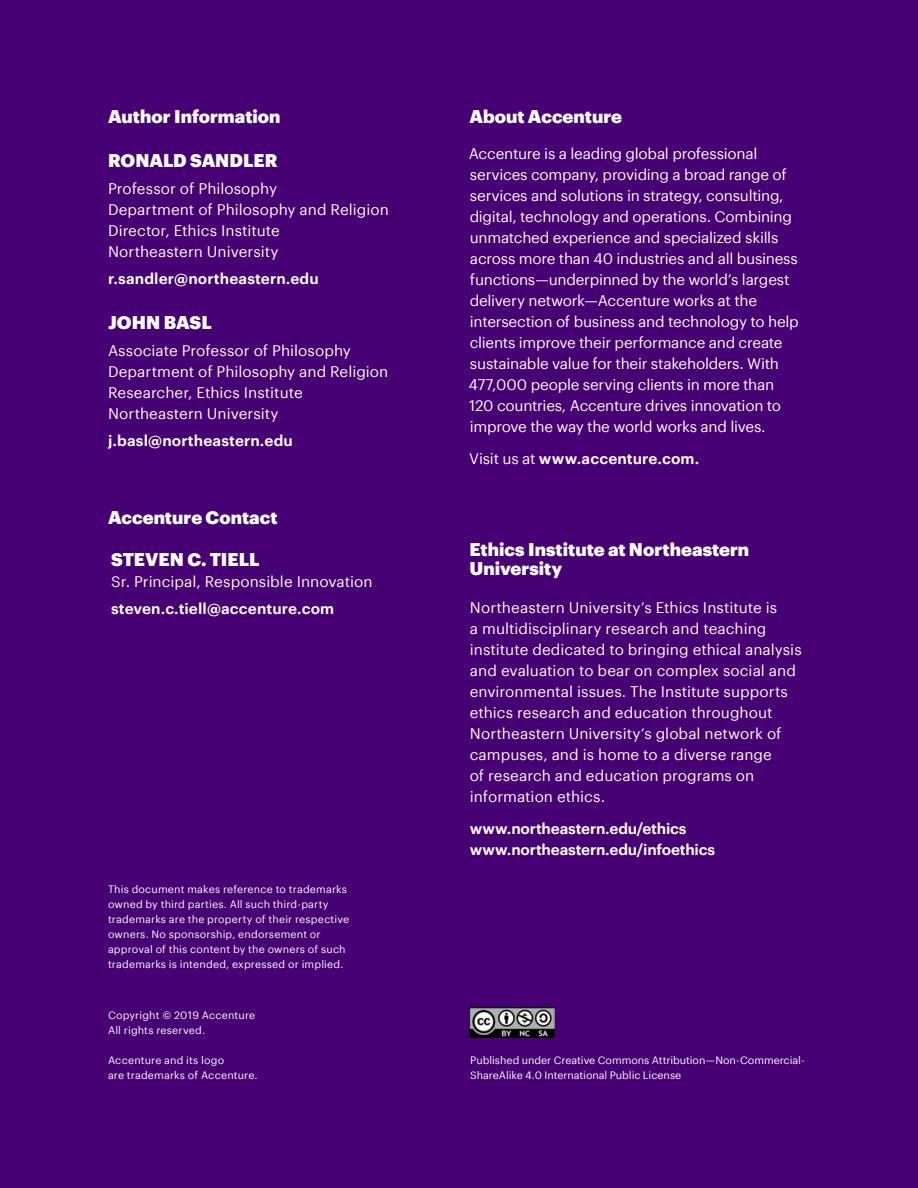
<style>
.page{position:relative;width:918px;height:1188px;background:#460073}
.page>*{position:absolute;margin:0;border:0;box-sizing:border-box;transform-origin:0 0}
.t1{font:900 18px/19.5px "Graphik";color:#fff}
.t2{font:15px/21px "Graphik";letter-spacing:-.01em;color:#fff}
.t3{font:600 15px/21px "Graphik";letter-spacing:.005em;color:#fff}
.t4{font:10.5px/15px "Graphik";letter-spacing:.01em;color:#fff}
.s1{font-weight:400}
</style>
<div class="page">
<img style="left:470px;top:1008px;width:85px;height:30px">
<p class="t1" style="left:108px;top:105px;width:174px">Author Information</p>
<p class="t1" style="left:108px;top:149px;width:171px">RONALD SANDLER</p>
<p class="t2" style="left:108px;top:177px;width:282px">Professor of Philosophy<br>Department of Philosophy and Religion<br>Director, Ethics Institute</p>
<p class="t2" style="left:108px;top:240px;width:172px">Northeastern University</p>
<p class="t3" style="left:108px;top:267px;width:212px">r.sandler@northeastern.edu</p>
<p class="t1" style="left:108px;top:311px;width:105px">JOHN BASL</p>
<p class="t2" style="left:108px;top:339px;width:244px">Associate Professor of Philosophy</p>
<p class="t2" style="left:108px;top:360px;width:282px">Department of Philosophy and Religion</p>
<p class="t2" style="left:108px;top:381px;width:196px">Researcher, Ethics Institute</p>
<p class="t2" style="left:108px;top:402px;width:172px">Northeastern University</p>
<p class="t3" style="left:108px;top:429px;width:186px">j.basl@northeastern.edu</p>
<p class="t1" style="left:108px;top:506px;width:171px">Accenture Contact</p>
<p class="t1" style="left:111px;top:548px;width:150px">STEVEN C. TIELL</p>
<p class="t2" style="left:111px;top:569px;width:263px">Sr. Principal, Responsible Innovation</p>
<p class="t3" style="left:111px;top:596px;width:225px">steven.c.tiell@accenture.com</p>
<p class="t4" style="left:108px;top:881px;width:243px">This document makes reference to trademarks owned by third parties. All such third-party trademarks are the property of their respective owners. No sponsorship, endorsement or approval of this content by the owners of such trademarks is intended, expressed or implied.</p>
<p class="t4" style="left:108px;top:1006px;width:149px">Copyright © 2019 Accenture</p>
<p class="t4" style="left:108px;top:1021px;width:99px">All rights reserved.</p>
<p class="t4" style="left:108px;top:1051px;width:118px">Accenture and its logo</p>
<p class="t4" style="left:108px;top:1066px;width:151px">are trademarks of Accenture.</p>
<p class="t1" style="left:470px;top:105px;width:154px">About Accenture</p>
<p class="t2" style="left:468px;top:142px;width:332px">Accenture is a leading global professional services company, providing a broad range of services and solutions in strategy, consulting, digital, technology and operations. Combining unmatched experience and specialized skills across more than 40 industries and all business functions—underpinned by the world’s largest delivery network—Accenture works at the intersection of business and technology to help clients improve their performance and create sustainable value for their stakeholders. With 477,000 people serving clients in more than 120 countries, Accenture drives innovation to improve the way the world works and lives.</p>
<p class="t3" style="left:469px;top:447px;width:232px"><span class="s1">Visit us at</span> www.accenture.com.</p>
<p class="t1" style="left:470px;top:538px;width:281px">Ethics Institute at Northeastern<br>University</p>
<p class="t2" style="left:470px;top:596px;width:334px">Northeastern University’s Ethics Institute is<br>a multidisciplinary research and teaching institute dedicated to bringing ethical analysis and evaluation to bear on complex social and environmental issues. The Institute supports ethics research and education throughout Northeastern University’s global network of campuses, and is home to a diverse range<br>of research and education programs on information ethics.</p>
<p class="t3" style="left:470px;top:816px;width:247px">www.northeastern.edu/ethics www.northeastern.edu/infoethics</p>
<p class="t4" style="left:470px;top:1052px;width:336px">Published under Creative Commons Attribution—Non-Commercial-<br>ShareAlike 4.0 International Public License</p>
</div>
